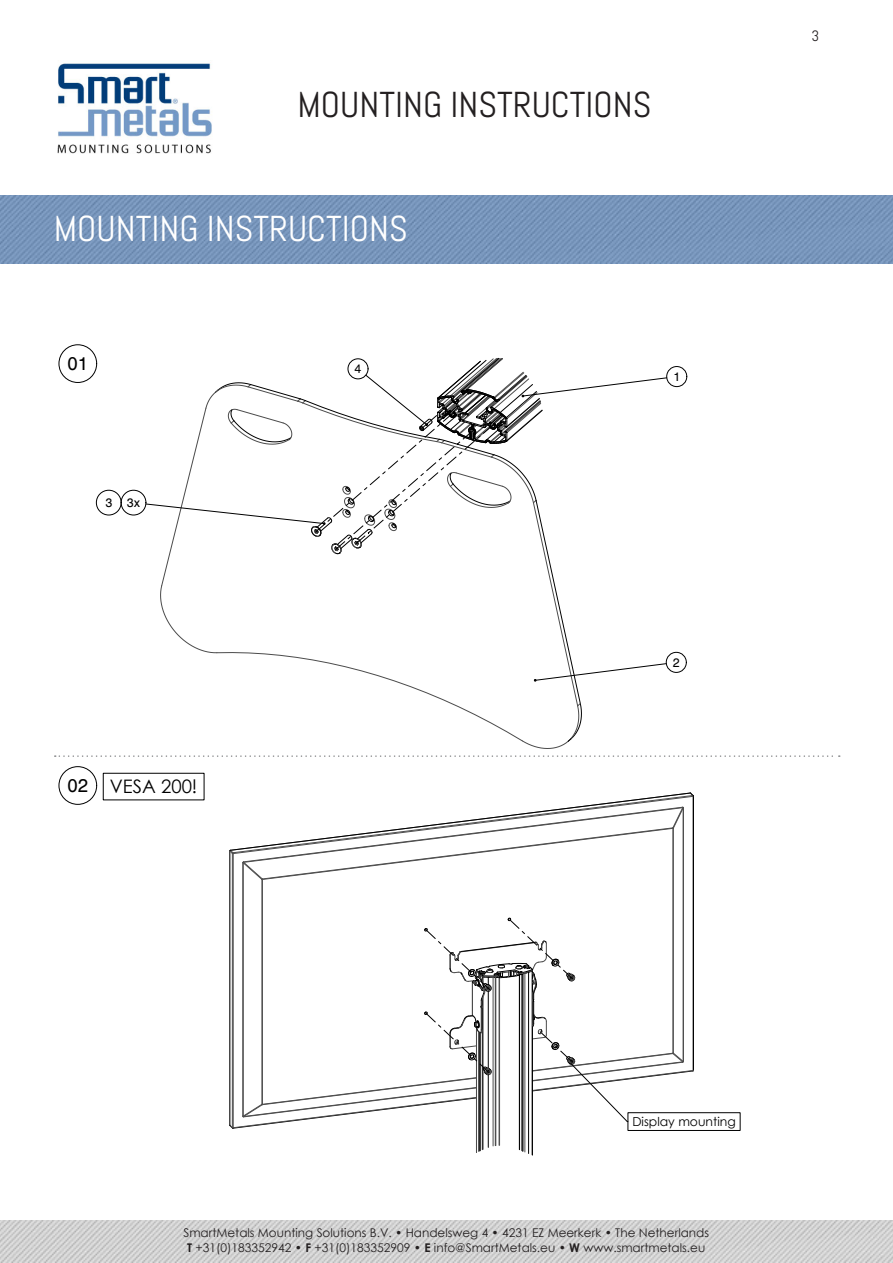
<style>
.page{position:relative;width:893px;height:1263px;background:#fff}
.page>*{position:absolute;margin:0;border:0;box-sizing:border-box;transform-origin:0 0}
.t1{font:36px "Abel";color:#231f20}
.t2{font:36px "Abel";color:#fff}
.t3{font:18.6px "Century Gothic";color:#000}
.t4{font:18.45px "CG Triumvirate";color:#000}
.t5{font:15px "Abel";color:#231f20}
.t6{font:12.45px "Century Gothic";color:#000}
.t7{font:12.3px "CG Triumvirate";color:#000}
.t8{font:12px/14.4px "Century Gothic";color:#231f20;text-align:center}
.s1{font-family:"CG Triumvirate";font-size:18.45px}
.s2{font-weight:700}
</style>
<div class="page">
<img style="left:0;top:196px;width:893px;height:68px">
<img style="left:57px;top:63px;width:155px;height:91px">
<img style="left:0;top:1220px;width:893px;height:43px">
<hr style="left:229px;top:851px;width:1px;height:274px;background:#000">
<hr style="left:230px;top:851px;width:1px;height:274px;background:#4d4d4d">
<hr style="left:232px;top:853px;width:1px;height:274px;background:#4d4d4d">
<hr style="left:233px;top:853px;width:1px;height:275px;background:#4d4d4d">
<hr style="left:243px;top:863px;width:1px;height:253px;background:#4d4d4d">
<hr style="left:262px;top:879px;width:1px;height:225px;background:#4d4d4d">
<hr style="left:476px;top:1027px;width:1px;height:125px;background:#4d4d4d">
<hr style="left:478px;top:1031px;width:1px;height:120px;background:#4d4d4d">
<hr style="left:479px;top:1033px;width:1px;height:118px;background:#000">
<hr style="left:480px;top:1033px;width:1px;height:118px;background:#000">
<hr style="left:480px;top:1033px;width:1px;height:117px;background:#4d4d4d">
<hr style="left:482px;top:999px;width:1px;height:151px;background:#4d4d4d">
<hr style="left:482px;top:997px;width:1px;height:152px;background:#000">
<hr style="left:488px;top:1075px;width:1px;height:72px;background:#000">
<hr style="left:493px;top:977px;width:1px;height:169px;background:#4d4d4d">
<hr style="left:495px;top:977px;width:1px;height:168px;background:#4d4d4d">
<hr style="left:499px;top:978px;width:1px;height:167px;background:#4d4d4d">
<hr style="left:519px;top:975px;width:1px;height:175px;background:#000">
<hr style="left:521px;top:975px;width:1px;height:175px;background:#4d4d4d">
<hr style="left:522px;top:974px;width:1px;height:177px;background:#000">
<hr style="left:523px;top:974px;width:1px;height:177px;background:#4d4d4d">
<hr style="left:525px;top:973px;width:1px;height:179px;background:#4d4d4d">
<hr style="left:528px;top:972px;width:1px;height:181px;background:#000">
<hr style="left:532px;top:969px;width:1px;height:186px;background:#000">
<hr style="left:673px;top:828px;width:1px;height:225px;background:#4d4d4d">
<hr style="left:683px;top:808px;width:1px;height:253px;background:#4d4d4d">
<hr style="left:693px;top:796px;width:1px;height:274px;background:#000">
<svg style="left:229px;top:792px;width:465px;height:88px"></svg>
<div style="left:59px;top:344px;width:38px;height:39px;border:1px solid #000;border-radius:50%"></div>
<div style="left:59px;top:766px;width:38px;height:39px;border:1px solid #000;border-radius:50%"></div>
<div style="left:121px;top:490px;width:25px;height:25px;border:1px solid #000;border-radius:50%"></div>
<div style="left:96px;top:490px;width:25px;height:25px;border:1px solid #000;border-radius:50%"></div>
<div style="left:666px;top:366px;width:21px;height:21px;border:1px solid #000;border-radius:50%"></div>
<div style="left:666px;top:652px;width:21px;height:21px;border:1px solid #000;border-radius:50%"></div>
<div style="left:628px;top:1112px;width:112px;height:19px;border:1px solid #000"></div>
<svg style="left:145px;top:357px;width:522px;height:392px"></svg>
<svg style="left:229px;top:917px;width:465px;height:212px"></svg>
<svg style="left:55px;top:755px;width:785px;height:2px"></svg>
<p class="t1" style="left:297px;top:81px;width:356px">MOUNTING INSTRUCTIONS</p>
<p class="t2" style="left:54px;top:206px;width:356px">MOUNTING INSTRUCTIONS</p>
<p class="t4" style="left:68px;top:352px;width:22px">01</p>
<p class="t7" style="left:355px;top:361px;width:8px">4</p>
<p class="t7" style="left:673px;top:369px;width:8px">1</p>
<p class="t7" style="left:105px;top:495px;width:36px">3 3x</p>
<p class="t3" style="left:68px;top:773px;width:131px"><span class="s1">02</span> VESA 200!</p>
<p class="t7" style="left:673px;top:654px;width:8px">2</p>
<p class="t5" style="left:811px;top:26px;width:9px">3</p>
<p class="t6" style="left:632px;top:1113px;width:105px">Display mounting</p>
<p class="t8" style="left:183px;top:1225px;width:527px">SmartMetals Mounting Solutions B.V. • Handelsweg 4 • 4231 EZ Meerkerk • The Netherlands<br><span class="s2">T</span> +31(0)183352942 • <span class="s2">F</span> +31(0)183352909 • <span class="s2">E</span> info@SmartMetals.eu • <span class="s2">W</span> www.smartmetals.eu</p>
</div>
